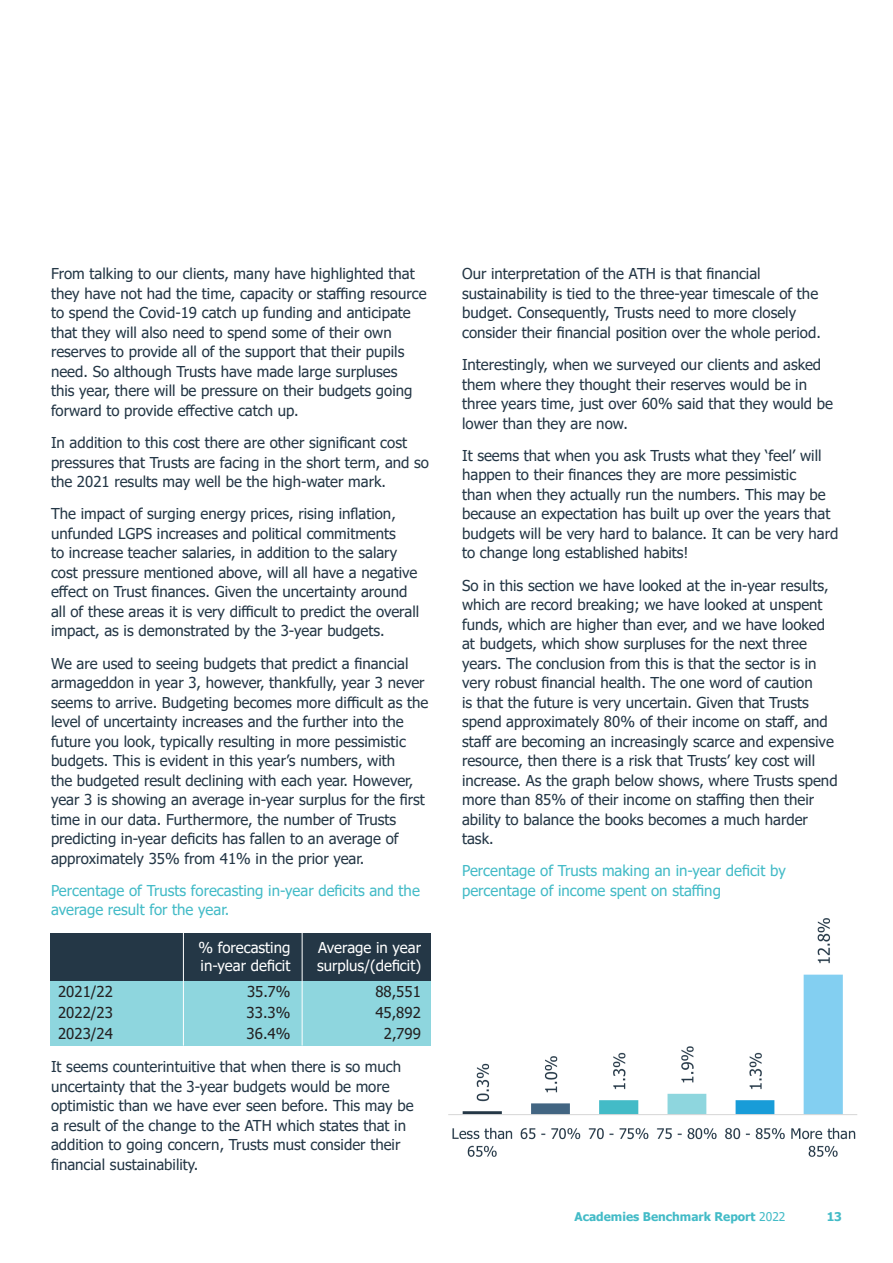
<style>
.page{position:relative;width:893px;height:1263px;background:#fff}
.page>*{position:absolute;margin:0;border:0;box-sizing:border-box;transform-origin:0 0}
.Sub_head{font:15px/19.5px "Tahoma";color:#243746}
.Sub_head-2{font:15px/19.5px "Tahoma";color:#43bbc7}
.t1{font:15px/18px "Tahoma";color:#fff}
.t2{font:15px "Tahoma";color:#231f20}
.t3{font:700 12px "Tahoma";color:#43bbc7}
.s1{font-weight:400}
</style>
<div class="page">
<div style="left:51px;top:980px;width:380px;height:65px;background:#8ed6de"></div>
<div style="left:51px;top:933px;width:380px;height:47px;background:#243746"></div>
<hr style="left:183px;top:933px;width:1px;height:112px;background:#fff">
<hr style="left:302px;top:933px;width:1px;height:112px;background:#fff">
<img style="left:448px;top:918px;width:410px;height:239px">
<p class="Sub_head" style="left:51px;top:265px;width:377px">From talking to our clients, many have highlighted that they have not had the time, capacity or staffing resource to spend the Covid-19 catch up funding and anticipate that they will also need to spend some of their own reserves to provide all of the support that their pupils need. So although Trusts have made large surpluses<br>this year, there will be pressure on their budgets going forward to provide effective catch up.</p>
<p class="Sub_head" style="left:51px;top:434px;width:380px">In addition to this cost there are other significant cost pressures that Trusts are facing in the short term, and so the 2021 results may well be the high-water mark.</p>
<p class="Sub_head" style="left:51px;top:505px;width:370px">The impact of surging energy prices, rising inflation, unfunded LGPS increases and political commitments<br>to increase teacher salaries, in addition to the salary cost pressure mentioned above, will all have a negative effect on Trust finances. Given the uncertainty around all of these areas it is very difficult to predict the overall impact, as is demonstrated by the 3-year budgets.</p>
<p class="Sub_head" style="left:51px;top:654px;width:379px">We are used to seeing budgets that predict a financial armageddon in year 3, however, thankfully, year 3 never seems to arrive. Budgeting becomes more difficult as the level of uncertainty increases and the further into the future you look, typically resulting in more pessimistic budgets. This is evident in this year’s numbers, with<br>the budgeted result declining with each year. However, year 3 is showing an average in-year surplus for the first time in our data. Furthermore, the number of Trusts predicting in-year deficits has fallen to an average of approximately 35% from 41% in the prior year.</p>
<p class="Sub_head-2" style="left:51px;top:882px;width:370px">Percentage of Trusts forecasting in-year deficits and the average result for the year.</p>
<p class="t2" style="left:58px;top:981px;width:56px">2021/22</p>
<p class="t2" style="left:58px;top:1002px;width:56px">2022/23</p>
<p class="t2" style="left:58px;top:1023px;width:56px">2023/24</p>
<p class="t1" style="left:198px;top:940px;width:93px">% forecasting in-year deficit</p>
<p class="t2" style="left:247px;top:981px;width:45px">35.7%</p>
<p class="t2" style="left:247px;top:1002px;width:45px">33.3%</p>
<p class="t2" style="left:247px;top:1023px;width:45px">36.4%</p>
<p class="t1" style="left:317px;top:940px;width:106px">Average in year surplus/(deficit)</p>
<p class="t2" style="left:375px;top:981px;width:47px">88,551</p>
<p class="t2" style="left:375px;top:1002px;width:47px">45,892</p>
<p class="t2" style="left:384px;top:1023px;width:38px">2,799</p>
<p class="Sub_head" style="left:51px;top:1058px;width:364px">It seems counterintuitive that when there is so much uncertainty that the 3-year budgets would be more optimistic than we have ever seen before. This may be a result of the change to the ATH which states that in addition to going concern, Trusts must consider their financial sustainability.</p>
<p class="Sub_head" style="left:462px;top:265px;width:360px">Our interpretation of the ATH is that financial sustainability is tied to the three-year timescale of the budget. Consequently, Trusts need to more closely consider their financial position over the whole period.</p>
<p class="Sub_head" style="left:462px;top:356px;width:373px">Interestingly, when we surveyed our clients and asked them where they thought their reserves would be in three years time, just over 60% said that they would be lower than they are now.</p>
<p class="Sub_head" style="left:462px;top:446px;width:378px">It seems that when you ask Trusts what they ‘feel’ will happen to their finances they are more pessimistic<br>than when they actually run the numbers. This may be because an expectation has built up over the years that budgets will be very hard to balance. It can be very hard to change long established habits!</p>
<p class="Sub_head" style="left:462px;top:576px;width:377px">So in this section we have looked at the in-year results, which are record breaking; we have looked at unspent funds, which are higher than ever, and we have looked at budgets, which show surpluses for the next three years. The conclusion from this is that the sector is in very robust financial health. The one word of caution<br>is that the future is very uncertain. Given that Trusts spend approximately 80% of their income on staff, and staff are becoming an increasingly scarce and expensive resource, then there is a risk that Trusts’ key cost will increase. As the graph below shows, where Trusts spend more than 85% of their income on staffing then their ability to balance the books becomes a much harder task.</p>
<p class="Sub_head-2" style="left:462px;top:862px;width:325px">Percentage of Trusts making an in-year deficit by percentage of income spent on staffing</p>
<p class="t3" style="left:575px;top:1208px;width:212px">Academies Benchmark Report <span class="s1">2022</span></p>
<p class="t3" style="left:827px;top:1208px;width:17px">13</p>
</div>
